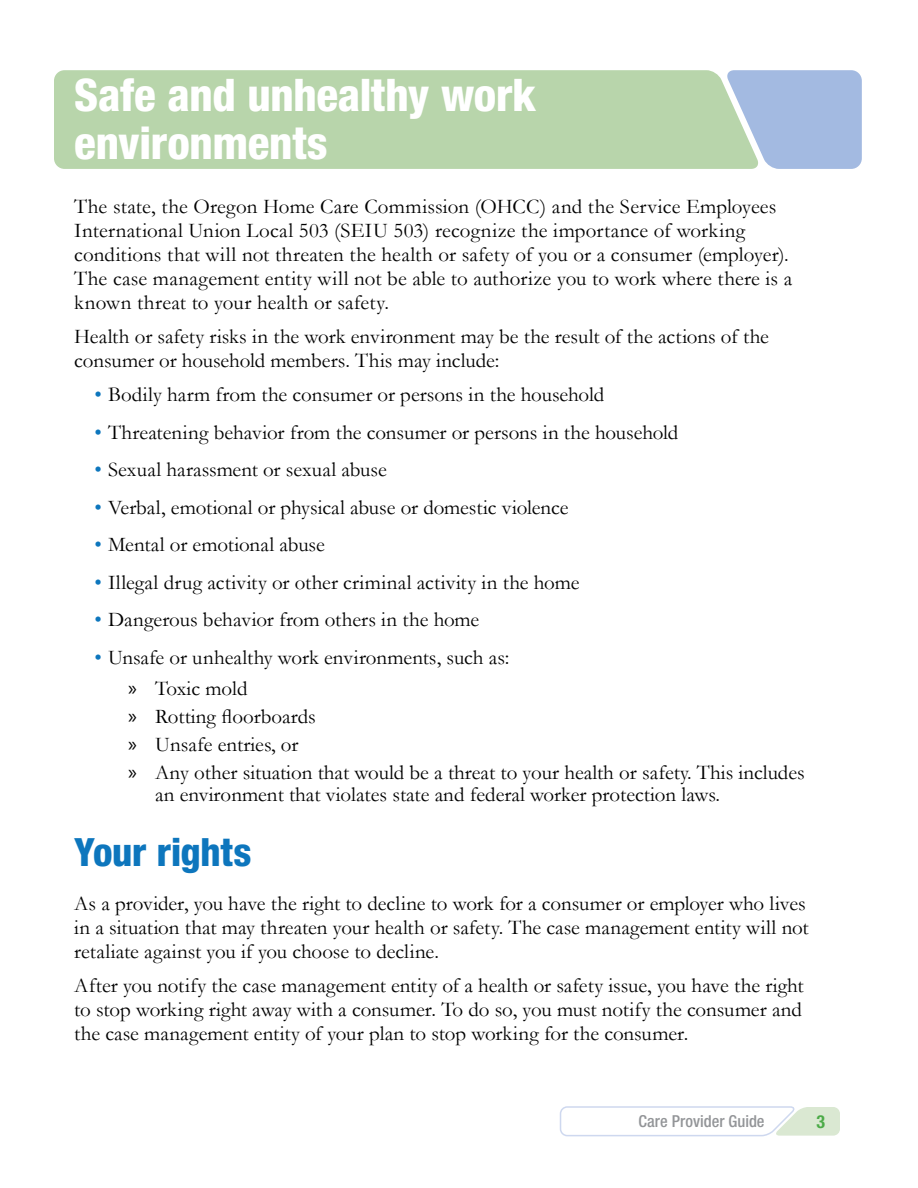
<style>
.page{position:relative;width:918px;height:1188px;background:#fff}
.page>*{position:absolute;margin:0;border:0;box-sizing:border-box;transform-origin:0 0}
.t1{font:800 condensed 45px/48px "Helvetica Neue LT Std";letter-spacing:-.005em;color:#fff}
.t2{font:800 condensed 39px "Helvetica Neue LT Std";letter-spacing:-.005em;color:#0d76bd}
.t3{font:21px/24px "Garamond";color:#000}
.t4{font:700 condensed 18px "Helvetica Neue LT Std";color:#4cab48}
.t5{font:500 condensed 16.5px "Helvetica Neue LT Std";color:#939598}
.s1{color:#0d76bd}
.s2{font-family:"Myriad Pro"}
</style>
<div class="page">
<svg style="left:559px;top:1106px;width:281px;height:31px"></svg>
<div style="left:760px;top:70px;width:102px;height:99px;background:#a3bae1"></div>
<div style="left:54px;top:70px;width:706px;height:99px;background:#b8d5ab"></div>
<h1 class="t1" style="left:74px;top:71px;width:463px">Safe and unhealthy work environments</h1>
<p class="t3" style="left:74px;top:194px;width:720px">The state, the Oregon Home Care Commission (OHCC) and the Service Employees International Union Local 503 (SEIU 503) recognize the importance of working conditions that will not threaten the health or safety of you or a consumer (employer).<br>The case management entity will not be able to authorize you to work where there is a known threat to your health or safety.</p>
<p class="t3" style="left:74px;top:324px;width:696px">Health or safety risks in the work environment may be the result of the actions of the consumer or household members. This may include:</p>
<p class="t3" style="left:95px;top:382px;width:511px"><span class="s1">•</span> Bodily harm from the consumer or persons in the household</p>
<p class="t3" style="left:95px;top:420px;width:585px"><span class="s1">•</span> Threatening behavior from the consumer or persons in the household</p>
<p class="t3" style="left:95px;top:457px;width:294px"><span class="s1">•</span> Sexual harassment or sexual abuse</p>
<p class="t3" style="left:95px;top:495px;width:475px"><span class="s1">•</span> Verbal, emotional or physical abuse or domestic violence</p>
<p class="t3" style="left:95px;top:532px;width:232px"><span class="s1">•</span> Mental or emotional abuse</p>
<p class="t3" style="left:95px;top:570px;width:486px"><span class="s1">•</span> Illegal drug activity or other criminal activity in the home</p>
<p class="t3" style="left:95px;top:607px;width:386px"><span class="s1">•</span> Dangerous behavior from others in the home</p>
<p class="t3" style="left:128px;top:641px;width:383px;line-height:31.3px;text-indent:-34px"><span class="s1">•</span> Unsafe or unhealthy work environments, such as: <span class="s2">»</span> Toxic mold</p>
<p class="t3" style="left:128px;top:702px;width:678px;line-height:27.9px"><span class="s2">»</span> Rotting floorboards<br><span class="s2">»</span> Unsafe entries, or<br><span class="s2">»</span> Any other situation that would be a threat to your health or safety. This includes</p>
<p class="t3" style="left:155px;top:782px;width:566px">an environment that violates state and federal worker protection laws.</p>
<h2 class="t2" style="left:74px;top:828px;width:179px">Your rights</h2>
<p class="t3" style="left:74px;top:891px;width:736px">As a provider, you have the right to decline to work for a consumer or employer who lives in a situation that may threaten your health or safety. The case management entity will not retaliate against you if you choose to decline.</p>
<p class="t3" style="left:74px;top:973px;width:731px;text-align:justify">After you notify the case management entity of a health or safety issue, you have the right to stop working right away with a consumer. To do so, you must notify the consumer and the case management entity of your plan to stop working for the consumer.</p>
<p class="t5" style="left:639px;top:1112px;width:128px">Care Provider Guide</p>
<p class="t4" style="left:817px;top:1111px;width:10px">3</p>
</div>
